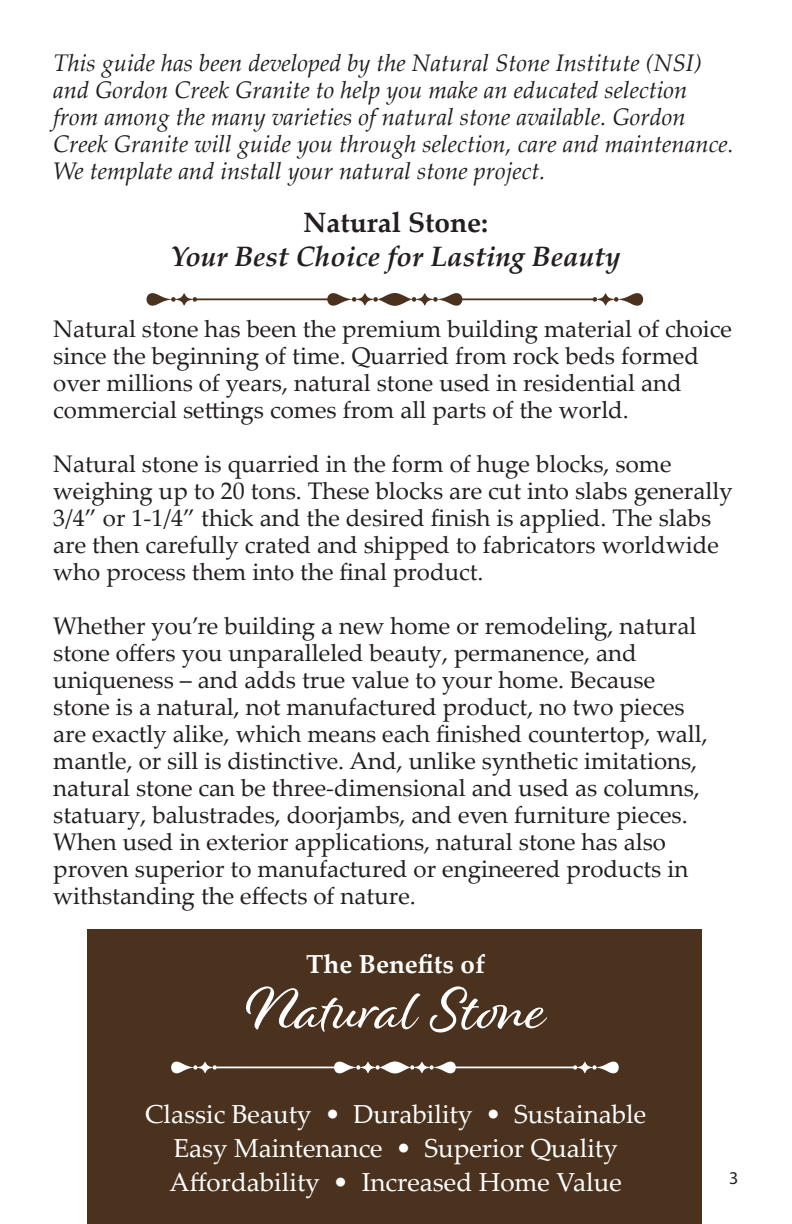
<style>
.page{position:relative;width:792px;height:1224px;background:#fff}
.page>*{position:absolute;margin:0;border:0;box-sizing:border-box;transform-origin:0 0}
.t1{font:62px "Alisha";color:#fff}
.t2{font:italic 700 28px "Palatino Linotype";color:#231f20}
.t3{font:700 28px "Palatino Linotype";color:#231f20}
.t4{font:26px "Palatino Linotype";color:#fff}
.t5{font:700 26px "Palatino Linotype";color:#fff}
.t6{font:24px/27px "Palatino Linotype";color:#231f20}
.t7{font:italic 24px/27px "Palatino Linotype";color:#231f20}
.t8{font:18px "Myriad Pro";color:#231f20}
</style>
<div class="page">
<img style="left:146px;top:293px;width:498px;height:13px">
<div style="left:88px;top:929px;width:614px;height:295px;background:#4a321e"></div>
<img style="left:171px;top:1061px;width:448px;height:13px">
<p class="t7" style="left:53px;top:48px;width:682px">This guide has been developed by the Natural Stone Institute (NSI) and Gordon Creek Granite to help you make an educated selection from among the many varieties of natural stone available. Gordon Creek Granite will guide you through selection, care and maintenance.<br>We template and install your natural stone project.</p>
<p class="t3" style="left:303px;top:203px;width:187px">Natural Stone:</p>
<p class="t2" style="left:171px;top:237px;width:452px">Your Best Choice for Lasting Beauty</p>
<p class="t6" style="left:53px;top:315px;width:680px">Natural stone has been the premium building material of choice since the beginning of time. Quarried from rock beds formed over millions of years, natural stone used in residential and commercial settings comes from all parts of the world.</p>
<p class="t6" style="left:53px;top:450px;width:681px">Natural stone is quarried in the form of huge blocks, some weighing up to 20 tons. These blocks are cut into slabs generally 3/4” or 1-1/4” thick and the desired finish is applied. The slabs are then carefully crated and shipped to fabricators worldwide who process them into the final product.</p>
<p class="t6" style="left:53px;top:612px;width:656px">Whether you’re building a new home or remodeling, natural stone offers you unparalleled beauty, permanence, and uniqueness – and adds true value to your home. Because stone is a natural, not manufactured product, no two pieces are exactly alike, which means each finished countertop, wall, mantle, or sill is distinctive. And, unlike synthetic imitations, natural stone can be three-dimensional and used as columns, statuary, balustrades, doorjambs, and even furniture pieces.<br>When used in exterior applications, natural stone has also proven superior to manufactured or engineered products in withstanding the effects of nature.</p>
<p class="t5" style="left:306px;top:946px;width:181px">The Benefits of</p>
<p class="t1" style="left:246px;top:971px;width:301px">Natural Stone</p>
<p class="t4" style="left:145px;top:1096px;width:503px">Classic Beauty • Durability • Sustainable</p>
<p class="t4" style="left:173px;top:1130px;width:446px">Easy Maintenance • Superior Quality</p>
<p class="t4" style="left:169px;top:1164px;width:454px">Affordability • Increased Home Value</p>
<p class="t8" style="left:729px;top:1166px;width:11px">3</p>
</div>
